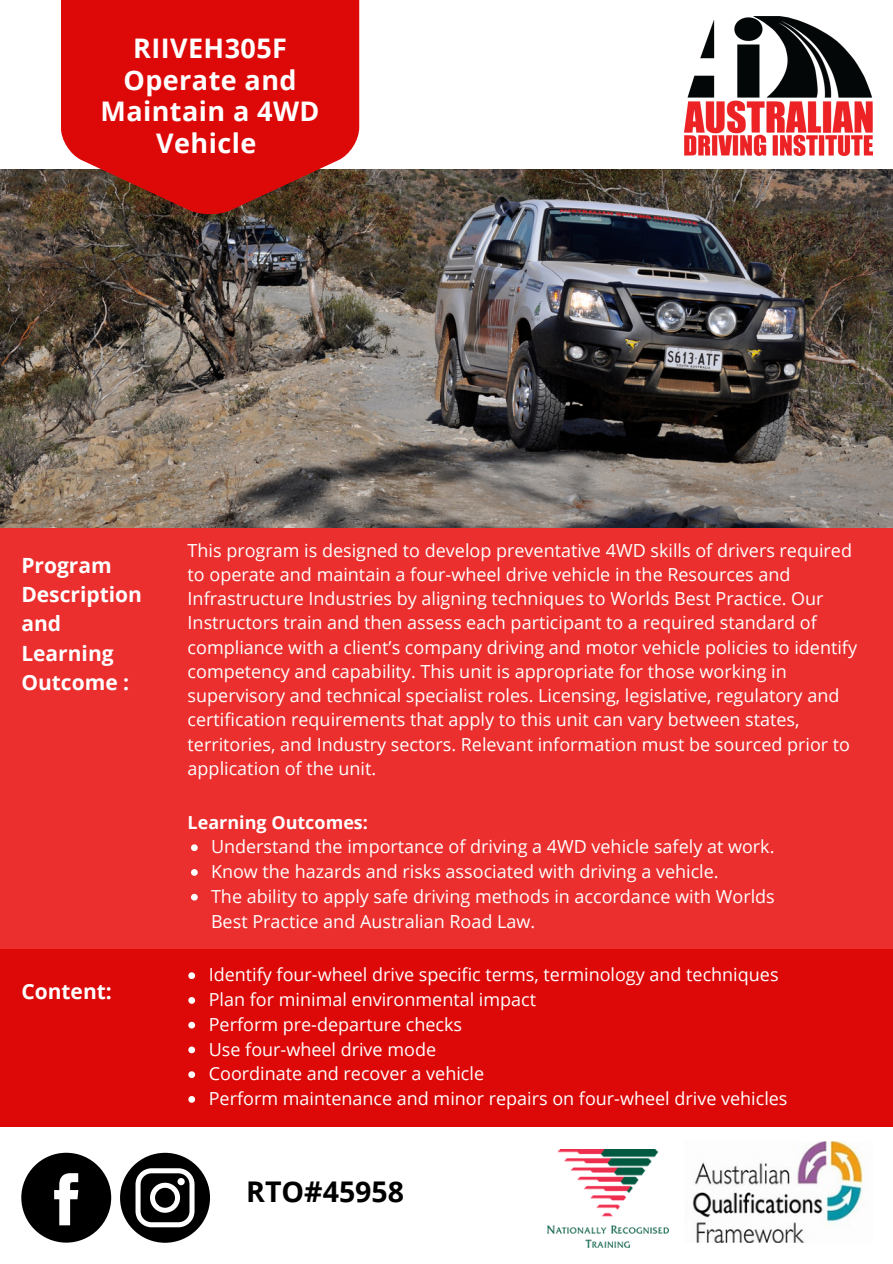
<style>
.page{position:relative;width:893px;height:1264px;background:#fff}
.page>*{position:absolute;margin:0;border:0;box-sizing:border-box;transform-origin:0 0}
.t1{font:700 28.5px "Open Sans";color:#000}
.t2{font:700 27px/31.5px "Open Sans";letter-spacing:.015em;color:#fff;text-align:center}
.t3{font:700 21px "Open Sans";color:#fff}
.t4{font:18px/24.3px "Open Sans";color:#fff}
.t5{font:700 18px "Open Sans";color:#fff}
</style>
<div class="page">
<img style="left:1px;top:170px;width:891px;height:358px">
<svg style="left:61px;top:0;width:298px;height:214px;background:#cb1210"></svg>
<div style="left:0;top:631px;width:892px;height:495px;background:#dd0808"></div>
<div style="left:0;top:528px;width:892px;height:421px;background:#eb2e2e"></div>
<img style="left:684px;top:16px;width:188px;height:140px">
<svg style="left:21px;top:1152px;width:90px;height:90px"></svg>
<svg style="left:120px;top:1152px;width:90px;height:90px"></svg>
<svg style="left:191px;top:844px;width:7px;height:7px"></svg>
<svg style="left:191px;top:869px;width:7px;height:6px"></svg>
<svg style="left:191px;top:893px;width:7px;height:7px"></svg>
<img style="left:692px;top:1141px;width:171px;height:101px">
<img style="left:547px;top:1149px;width:121px;height:98px">
<svg style="left:188px;top:972px;width:7px;height:7px"></svg>
<svg style="left:188px;top:997px;width:7px;height:6px"></svg>
<svg style="left:188px;top:1021px;width:7px;height:7px"></svg>
<svg style="left:188px;top:1046px;width:7px;height:7px"></svg>
<svg style="left:188px;top:1071px;width:7px;height:7px"></svg>
<svg style="left:188px;top:1096px;width:7px;height:6px"></svg>
<p class="t2" style="left:133px;top:32px;width:155px">RIIVEH305F</p>
<p class="t2" style="left:100px;top:63px;width:221px">Operate and<br>Maintain a 4WD<br>Vehicle</p>
<p class="t3" style="left:21px;top:550px;width:92px">Program</p>
<p class="t3" style="left:21px;top:579px;width:122px">Description</p>
<p class="t3" style="left:21px;top:609px;width:41px">and</p>
<p class="t3" style="left:21px;top:638px;width:94px">Learning</p>
<p class="t3" style="left:21px;top:667px;width:109px">Outcome :</p>
<p class="t3" style="left:21px;top:976px;width:92px">Content:</p>
<p class="t4" style="left:188px;top:537px;width:671px">This program is designed to develop preventative 4WD skills of drivers required to operate and maintain a four-wheel drive vehicle in the Resources and Infrastructure Industries by aligning techniques to Worlds Best Practice. Our Instructors train and then assess each participant to a required standard of compliance with a client’s company driving and motor vehicle policies to identify competency and capability. This unit is appropriate for those working in supervisory and technical specialist roles. Licensing, legislative, regulatory and certification requirements that apply to this unit can vary between states, territories, and Industry sectors. Relevant information must be sourced prior to application of the unit.</p>
<p class="t5" style="left:188px;top:809px;width:182px">Learning Outcomes:</p>
<p class="t4" style="left:211px;top:834px;width:565px">Understand the importance of driving a 4WD vehicle safely at work.</p>
<p class="t4" style="left:211px;top:859px;width:509px">Know the hazards and risks associated with driving a vehicle.</p>
<p class="t4" style="left:211px;top:883px;width:565px;line-height:24.8px">The ability to apply safe driving methods in accordance with Worlds<br>Best Practice and Australian Road Law.</p>
<p class="t4" style="left:209px;top:962px;width:571px">Identify four-wheel drive specific terms, terminology and techniques</p>
<p class="t4" style="left:209px;top:986px;width:329px">Plan for minimal environmental impact</p>
<p class="t4" style="left:209px;top:1011px;width:255px">Perform pre-departure checks</p>
<p class="t4" style="left:209px;top:1036px;width:229px">Use four-wheel drive mode</p>
<p class="t4" style="left:209px;top:1061px;width:277px">Coordinate and recover a vehicle</p>
<p class="t4" style="left:209px;top:1085px;width:580px">Perform maintenance and minor repairs on four-wheel drive vehicles</p>
<p class="t1" style="left:246px;top:1171px;width:159px">RTO#45958</p>
</div>
